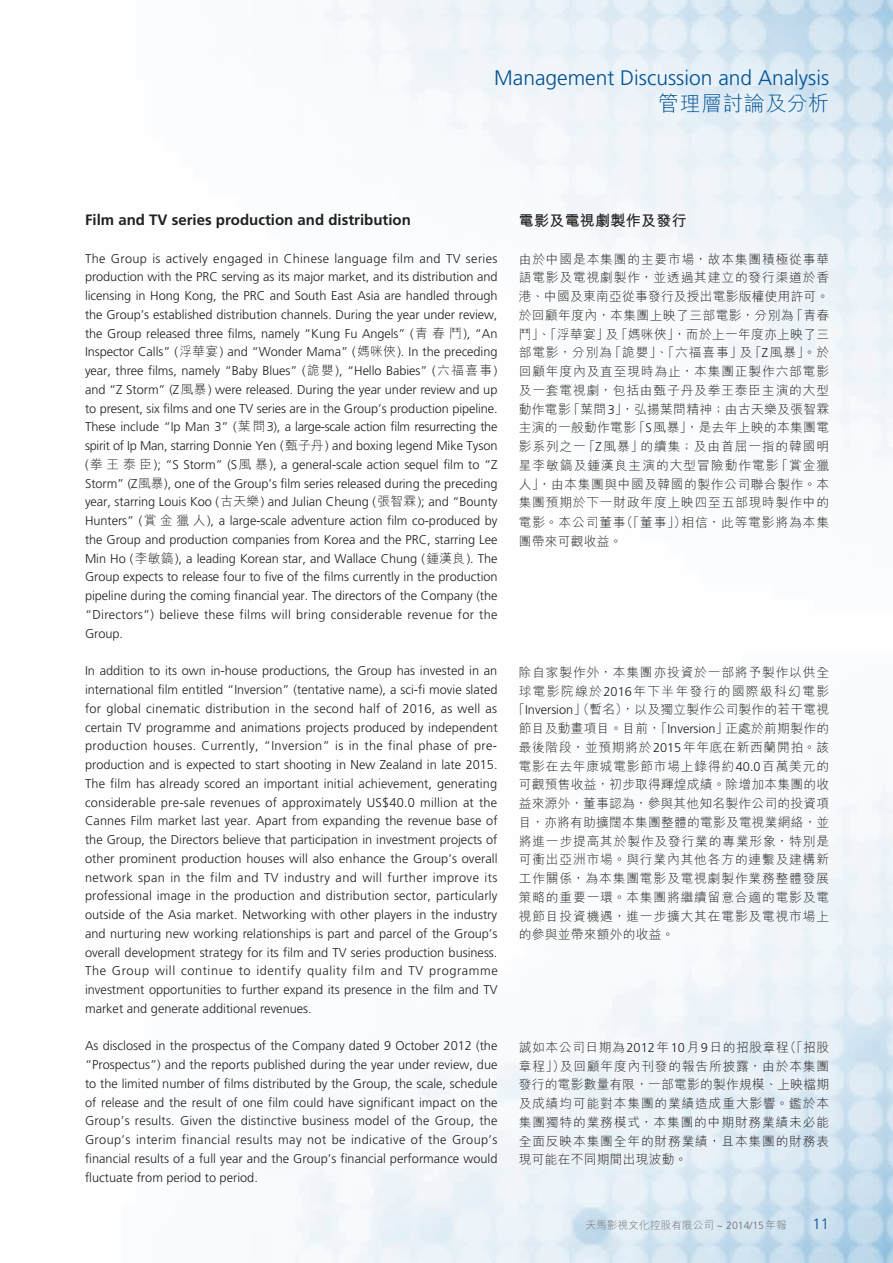
<style>
.page{position:relative;width:893px;height:1263px;background:#fff}
.page>*{position:absolute;margin:0;border:0;box-sizing:border-box;transform-origin:0 0}
.t1{font:300 21px "Frutiger LT Std";color:#005294}
.t2{font:300 21px "M Hei HK";letter-spacing:.02em;color:#005294}
._02_H2_E{font:700 15px "Frutiger LT Std";color:#231f20}
._002_H2_C{font:700 15px "M Hei HK";letter-spacing:.02em;color:#231f20}
.t3{font:300 15px "Frutiger LT Std";color:#005294}
._00_txt_E{font:300 12.75px/18.8px "Frutiger LT Std";color:#231f20;text-align:justify}
._000_txt_C{font:300 12.75px/18.8px "M Hei HK";letter-spacing:.065em;color:#231f20;text-align:justify}
._000_txt_C-2{font:300 12.75px "M Hei HK";letter-spacing:.02em;color:#231f20}
._000_txt_C-3{font:300 12.75px "M Hei HK";letter-spacing:.105em;color:#231f20}
.t4{font:300 10.5px "M Hei HK";letter-spacing:.02em;color:#6c6d70}
.s1{font-family:"M Hei HK"}
.s2{font-family:"Frutiger LT Std"}
</style>
<div class="page">
<p class="t1" style="left:494px;top:66px;width:336px">Management Discussion and Analysis</p>
<p class="t2" style="left:658px;top:92px;width:172px">管理層討論及分析</p>
<p class="_02_H2_E" style="left:85px;top:211px;width:327px">Film and TV series production and distribution</p>
<p class="_00_txt_E" style="left:85px;top:249px;width:414px">The Group is actively engaged in Chinese language film and TV series production with the PRC serving as its major market, and its distribution and licensing in Hong Kong, the PRC and South East Asia are handled through the Group’s established distribution channels. During the year under review, the Group released three films, namely “Kung Fu Angels” (<span class="s1">青春鬥</span>), “An Inspector Calls” (<span class="s1">浮華宴</span>) and “Wonder Mama” (<span class="s1">媽咪俠</span>). In the preceding year, three films, namely “Baby Blues” (<span class="s1">詭嬰</span>), “Hello Babies” (<span class="s1">六福喜事</span>) and “Z Storm” (Z<span class="s1">風暴</span>) were released. During the year under review and up to present, six films and one TV series are in the Group’s production pipeline.<br>These include “Ip Man 3” (<span class="s1">葉問</span>3), a large-scale action film resurrecting the spirit of Ip Man, starring Donnie Yen (<span class="s1">甄子丹</span>) and boxing legend Mike Tyson (<span class="s1">拳王泰臣</span>); “S Storm” (S<span class="s1">風暴</span>), a general-scale action sequel film to “Z Storm” (Z<span class="s1">風暴</span>), one of the Group’s film series released during the preceding year, starring Louis Koo (<span class="s1">古天樂</span>) and Julian Cheung (<span class="s1">張智霖</span>); and “Bounty Hunters” (<span class="s1">賞金獵人</span>), a large-scale adventure action film co-produced by the Group and production companies from Korea and the PRC, starring Lee Min Ho (<span class="s1">李敏鎬</span>), a leading Korean star, and Wallace Chung (<span class="s1">鍾漢良</span>). The Group expects to release four to five of the films currently in the production pipeline during the coming financial year. The directors of the Company (the “Directors”) believe these films will bring considerable revenue for the Group.</p>
<p class="_00_txt_E" style="left:85px;top:662px;width:414px">In addition to its own in-house productions, the Group has invested in an international film entitled “Inversion” (tentative name), a sci-fi movie slated for global cinematic distribution in the second half of 2016, as well as certain TV programme and animations projects produced by independent production houses. Currently, “Inversion” is in the final phase of pre&shy;production and is expected to start shooting in New Zealand in late 2015.<br>The film has already scored an important initial achievement, generating considerable pre-sale revenues of approximately US$40.0 million at the Cannes Film market last year. Apart from expanding the revenue base of the Group, the Directors believe that participation in investment projects of other prominent production houses will also enhance the Group’s overall network span in the film and TV industry and will further improve its professional image in the production and distribution sector, particularly outside of the Asia market. Networking with other players in the industry and nurturing new working relationships is part and parcel of the Group’s overall development strategy for its film and TV series production business.<br>The Group will continue to identify quality film and TV programme investment opportunities to further expand its presence in the film and TV market and generate additional revenues.</p>
<p class="_00_txt_E" style="left:85px;top:1037px;width:414px">As disclosed in the prospectus of the Company dated 9 October 2012 (the “Prospectus”) and the reports published during the year under review, due to the limited number of films distributed by the Group, the scale, schedule of release and the result of one film could have significant impact on the Group’s results. Given the distinctive business model of the Group, the Group’s interim financial results may not be indicative of the Group’s financial results of a full year and the Group’s financial performance would fluctuate from period to period.</p>
<p class="_002_H2_C" style="left:519px;top:210px;width:169px">電影及電視劇製作及發行</p>
<p class="_000_txt_C" style="left:519px;top:249px;width:312px">由於中國是本集團的主要市場，故本集團積極從事華語電影及電視劇製作，並透過其建立的發行渠道於香港、中國及東南亞從事發行及授出電影版權使用許可。於回顧年度內，本集團上映了三部電影，分別為「青春鬥」、「浮華宴」及「媽咪俠」，而於上一年度亦上映了三部電影，分別為「詭嬰」、「六福喜事」及「<span class="s2">Z</span>風暴」。於回顧年度內及直至現時為止，本集團正製作六部電影及一套電視劇，包括由甄子丹及拳王泰臣主演的大型動作電影「葉問<span class="s2">3</span>」，弘揚葉問精神；由古天樂及張智霖主演的一般動作電影「<span class="s2">S</span>風暴」，是去年上映的本集團電影系列之一「<span class="s2">Z</span>風暴」的續集；及由首屈一指的韓國明星李敏鎬及鍾漢良主演的大型冒險動作電影「賞金獵人」，由本集團與中國及韓國的製作公司聯合製作。本集團預期於下一財政年度上映四至五部現時製作中的電影。本公司董事（「董事」）相信，此等電影將為本集團帶來可觀收益。</p>
<p class="_000_txt_C" style="left:519px;top:663px;width:312px">除自家製作外，本集團亦投資於一部將予製作以供全</p>
<p class="_000_txt_C-3" style="left:519px;top:684px;width:312px">球電影院線於<span class="s2">2016</span>年下半年發行的國際級科幻電影</p>
<p class="_000_txt_C-2" style="left:512px;top:703px;width:318px">「<span class="s2">Inversion</span>」（暫名），以及獨立製作公司製作的若干電視</p>
<p class="_000_txt_C-2" style="left:519px;top:722px;width:312px">節目及動畫項目。目前，「<span class="s2">Inversion</span>」正處於前期製作的</p>
<p class="_000_txt_C" style="left:519px;top:738px;width:312px">最後階段，並預期將於<span class="s2">2015</span>年年底在新西蘭開拍。該</p>
<p class="_000_txt_C" style="left:519px;top:756px;width:312px">電影在去年康城電影節市場上錄得約<span class="s2">40.0</span>百萬美元的</p>
<p class="_000_txt_C-2" style="left:519px;top:778px;width:312px">可觀預售收益，初步取得輝煌成績。除增加本集團的收</p>
<p class="_000_txt_C-2" style="left:519px;top:797px;width:312px">益來源外，董事認為，參與其他知名製作公司的投資項</p>
<p class="_000_txt_C-2" style="left:519px;top:816px;width:312px">目，亦將有助擴闊本集團整體的電影及電視業網絡，並</p>
<p class="_000_txt_C" style="left:519px;top:831px;width:312px">將進一步提高其於製作及發行業的專業形象，特別是</p>
<p class="_000_txt_C" style="left:519px;top:850px;width:312px">可衝出亞洲市場。與行業內其他各方的連繫及建構新</p>
<p class="_000_txt_C" style="left:519px;top:869px;width:312px">工作關係，為本集團電影及電視劇製作業務整體發展</p>
<p class="_000_txt_C" style="left:519px;top:888px;width:312px">策略的重要一環。本集團將繼續留意合適的電影及電</p>
<p class="_000_txt_C" style="left:519px;top:906px;width:312px">視節目投資機遇，進一步擴大其在電影及電視市場上</p>
<p class="_000_txt_C-2" style="left:519px;top:928px;width:157px">的參與並帶來額外的收益。</p>
<p class="_000_txt_C" style="left:519px;top:1038px;width:312px">誠如本公司日期為<span class="s2">2012</span>年<span class="s2">10</span>月<span class="s2">9</span>日的招股章程（「招股章程」）及回顧年度內刊發的報告所披露，由於本集團發行的電影數量有限，一部電影的製作規模、上映檔期及成績均可能對本集團的業績造成重大影響。鑑於本集團獨特的業務模式，本集團的中期財務業績未必能全面反映本集團全年的財務業績，且本集團的財務表現可能在不同期間出現波動。</p>
<p class="t4" style="left:586px;top:1219px;width:202px">天馬影視文化控股有限公司 <span class="s2">~ 2014/15</span>年報</p>
<p class="t3" style="left:812px;top:1216px;width:18px">11</p>
</div>
